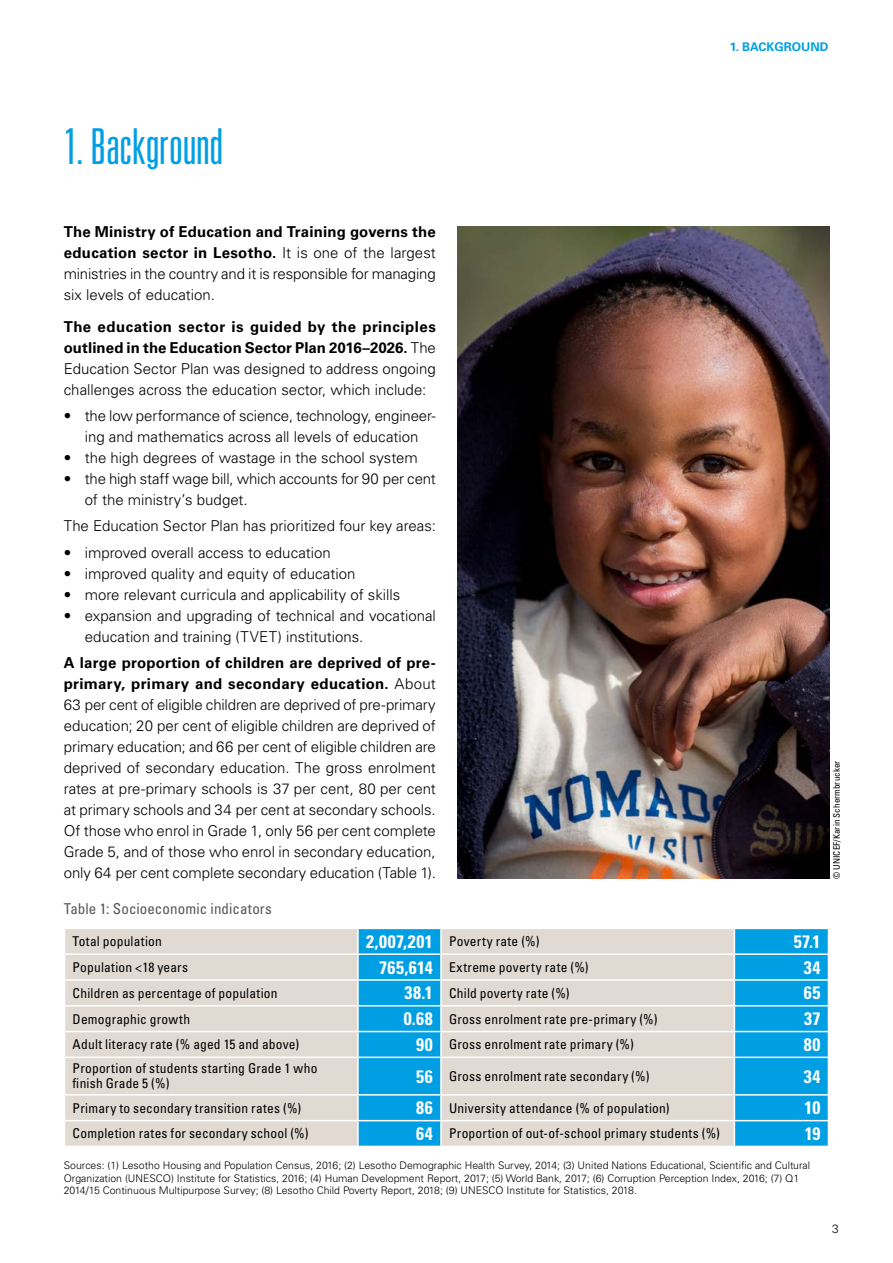
<style>
.page{position:relative;width:893px;height:1263px;background:#fff}
.page>*{position:absolute;margin:0;border:0;box-sizing:border-box;transform-origin:0 0}
.t1{font:300 ultra-condensed 49.5px "Univers LT Std";letter-spacing:-.005em;color:#009fe3}
.t2{font:700 condensed 18px "Univers LT Std";letter-spacing:.025em;color:#fff}
.t3{font:300 15px/21px "Univers LT Std";color:#000;text-align:justify}
.t4{font:condensed 15px "Univers LT Std";letter-spacing:.005em;color:#575756}
.t5{font:condensed 13.5px/15px "Univers LT Std";letter-spacing:.015em;color:#000}
.t6{font:700 12px "Univers LT Std";color:#009fe3}
.t7{font:300 12px "Univers LT Std";color:#000}
.t8{font:300 10.5px/12.6px "Univers LT Std";color:#000}
.t9{font:condensed 9px "Univers LT Std";letter-spacing:.01em;color:#000}
.s1{font-weight:700}
.s2{font-weight:700;font-size:18px;color:#fff}
</style>
<div class="page">
<div style="left:65px;top:929px;width:292px;height:217px;background:#e1dad3"></div>
<svg style="left:359px;top:929px;width:469px;height:217px;background:#8ec4d9"></svg>
<hr style="left:64px;top:953px;width:294px;height:2px;background:#fff">
<hr style="left:64px;top:979px;width:294px;height:2px;background:#fff">
<hr style="left:64px;top:1005px;width:294px;height:1px;background:#fff">
<hr style="left:64px;top:1031px;width:294px;height:1px;background:#fff">
<hr style="left:64px;top:1056px;width:294px;height:2px;background:#fff">
<hr style="left:64px;top:1094px;width:294px;height:1px;background:#fff">
<hr style="left:358px;top:953px;width:83px;height:2px;background:#fff">
<hr style="left:358px;top:979px;width:83px;height:2px;background:#fff">
<hr style="left:358px;top:1005px;width:83px;height:1px;background:#fff">
<hr style="left:358px;top:1031px;width:83px;height:1px;background:#fff">
<hr style="left:358px;top:1056px;width:83px;height:2px;background:#fff">
<hr style="left:358px;top:1094px;width:83px;height:1px;background:#fff">
<hr style="left:441px;top:953px;width:293px;height:2px;background:#fff">
<hr style="left:441px;top:979px;width:293px;height:2px;background:#fff">
<hr style="left:441px;top:1005px;width:293px;height:1px;background:#fff">
<hr style="left:441px;top:1031px;width:293px;height:1px;background:#fff">
<hr style="left:441px;top:1056px;width:293px;height:2px;background:#fff">
<hr style="left:441px;top:1094px;width:293px;height:1px;background:#fff">
<hr style="left:734px;top:953px;width:95px;height:2px;background:#fff">
<hr style="left:734px;top:979px;width:95px;height:2px;background:#fff">
<hr style="left:734px;top:1005px;width:95px;height:1px;background:#fff">
<hr style="left:734px;top:1031px;width:95px;height:1px;background:#fff">
<hr style="left:734px;top:1056px;width:95px;height:2px;background:#fff">
<hr style="left:734px;top:1094px;width:95px;height:1px;background:#fff">
<hr style="left:64px;top:1120px;width:294px;height:1px;background:#fff">
<hr style="left:358px;top:1120px;width:83px;height:1px;background:#fff">
<hr style="left:441px;top:1120px;width:293px;height:1px;background:#fff">
<hr style="left:734px;top:1120px;width:95px;height:1px;background:#fff">
<hr style="left:440px;top:929px;width:2px;height:24px;background:#fff">
<hr style="left:440px;top:955px;width:2px;height:24px;background:#fff">
<hr style="left:440px;top:981px;width:2px;height:24px;background:#fff">
<hr style="left:440px;top:1006px;width:2px;height:25px;background:#fff">
<hr style="left:440px;top:1032px;width:2px;height:24px;background:#fff">
<hr style="left:440px;top:1058px;width:2px;height:36px;background:#fff">
<hr style="left:440px;top:1095px;width:2px;height:25px;background:#fff">
<hr style="left:440px;top:1121px;width:2px;height:25px;background:#fff">
<svg style="left:734px;top:929px;width:1px;height:127px"></svg>
<hr style="left:734px;top:1058px;width:1px;height:36px;background:#fff">
<svg style="left:734px;top:1095px;width:1px;height:51px"></svg>
<img style="left:457px;top:226px;width:372px;height:652px">
<h1 class="t1" style="left:64px;top:121px;width:161px">1. Background</h1>
<p class="t6" style="left:730px;top:40px;width:100px">1. Background</p>
<p class="t3" style="left:64px;top:221px;width:374px"><span class="s1">The Ministry of Education and Training governs the education sector in Lesotho.</span> It is one of the largest ministries in the country and it is responsible for managing six levels of education.</p>
<p class="t3" style="left:64px;top:316px;width:374px"><span class="s1">The education sector is guided by the principles outlined in the Education Sector Plan 2016–2026.</span> The Education Sector Plan was designed to address ongoing challenges across the education sector, which include:</p>
<p class="t3" style="left:64px;top:405px;width:374px;text-align:center">• the low performance of science, technology, engineer&shy;ing and mathematics across all levels of education</p>
<p class="t3" style="left:64px;top:447px;width:356px">• the high degrees of wastage in the school system</p>
<p class="t3" style="left:85px;top:468px;width:353px;text-indent:-21px">• the high staff wage bill, which accounts for 90 per cent of the ministry’s budget.</p>
<p class="t3" style="left:64px;top:515px;width:374px">The Education Sector Plan has prioritized four key areas:</p>
<p class="t3" style="left:64px;top:542px;width:269px">• improved overall access to education</p>
<p class="t3" style="left:64px;top:563px;width:293px">• improved quality and equity of education</p>
<p class="t3" style="left:64px;top:584px;width:338px">• more relevant curricula and applicability of skills</p>
<p class="t3" style="left:85px;top:605px;width:353px;text-indent:-21px">• expansion and upgrading of technical and vocational education and training (TVET) institutions.</p>
<p class="t3" style="left:64px;top:652px;width:374px"><span class="s1">A large proportion of children are deprived of pre&shy;primary, primary and secondary education.</span> About 63 per cent of eligible children are deprived of pre-primary education; 20 per cent of eligible children are deprived of primary education; and 66 per cent of eligible children are deprived of secondary education. The gross enrolment rates at pre-primary schools is 37 per cent, 80 per cent at primary schools and 34 per cent at secondary schools.<br>Of those who enrol in Grade 1, only 56 per cent complete Grade 5, and of those who enrol in secondary education, only 64 per cent complete secondary education (Table 1).</p>
<p class="t4" style="left:64px;top:899px;width:210px">Table 1: Socioeconomic indicators</p>
<p class="t5" style="left:73px;top:934px;width:91px">Total population</p>
<p class="t5" style="left:366px;top:934px;width:175px"><span class="s2">2,007,201</span> Poverty rate (%)</p>
<p class="t2" style="left:794px;top:930px;width:28px">57.1</p>
<p class="t5" style="left:73px;top:959px;width:117px">Population &lt;18 years</p>
<p class="t5" style="left:379px;top:959px;width:211px"><span class="s2">765,614</span> Extreme poverty rate (%)</p>
<p class="t2" style="left:804px;top:956px;width:18px">34</p>
<p class="t5" style="left:73px;top:985px;width:206px">Children as percentage of population</p>
<p class="t5" style="left:405px;top:985px;width:167px"><span class="s2">38.1</span> Child poverty rate (%)</p>
<p class="t2" style="left:804px;top:982px;width:18px">65</p>
<p class="t5" style="left:73px;top:1011px;width:119px">Demographic growth</p>
<p class="t5" style="left:404px;top:1011px;width:255px"><span class="s2">0.68</span> Gross enrolment rate pre-primary (%)</p>
<p class="t2" style="left:804px;top:1008px;width:18px">37</p>
<p class="t5" style="left:73px;top:1037px;width:228px">Adult literacy rate (% aged 15 and above)</p>
<p class="t5" style="left:416px;top:1037px;width:219px"><span class="s2">90</span> Gross enrolment rate primary (%)</p>
<p class="t2" style="left:804px;top:1033px;width:18px">80</p>
<p class="t5" style="left:73px;top:1061px;width:246px">Proportion of students starting Grade 1 who finish Grade 5 (%)</p>
<p class="t5" style="left:416px;top:1068px;width:235px"><span class="s2">56</span> Gross enrolment rate secondary (%)</p>
<p class="t2" style="left:804px;top:1065px;width:18px">34</p>
<p class="t5" style="left:73px;top:1100px;width:230px">Primary to secondary transition rates (%)</p>
<p class="t5" style="left:416px;top:1100px;width:255px"><span class="s2">86</span> University attendance (% of population)</p>
<p class="t2" style="left:805px;top:1097px;width:17px">10</p>
<p class="t5" style="left:73px;top:1126px;width:237px">Completion rates for secondary school (%)</p>
<p class="t5" style="left:416px;top:1126px;width:305px"><span class="s2">64</span> Proportion of out-of-school primary students (%)</p>
<p class="t2" style="left:805px;top:1122px;width:17px">19</p>
<p class="t8" style="left:64px;top:1159px;width:748px">Sources: (1) Lesotho Housing and Population Census, 2016; (2) Lesotho Demographic Health Survey, 2014; (3) United Nations Educational, Scientific and Cultural<br>Organization (UNESCO) Institute for Statistics, 2016; (4) Human Development Report, 2017; (5) World Bank, 2017; (6) Corruption Perception Index, 2016; (7) Q1<br>2014/15 Continuous Multipurpose Survey; (8) Lesotho Child Poverty Report, 2018; (9) UNESCO Institute for Statistics, 2018.</p>
<p class="t9" style="left:831px;top:879px;width:120px;rotate:-90deg">© UNICEF/Karin Schermbrucker</p>
<p class="t7" style="left:832px;top:1222px;width:8px">3</p>
</div>
